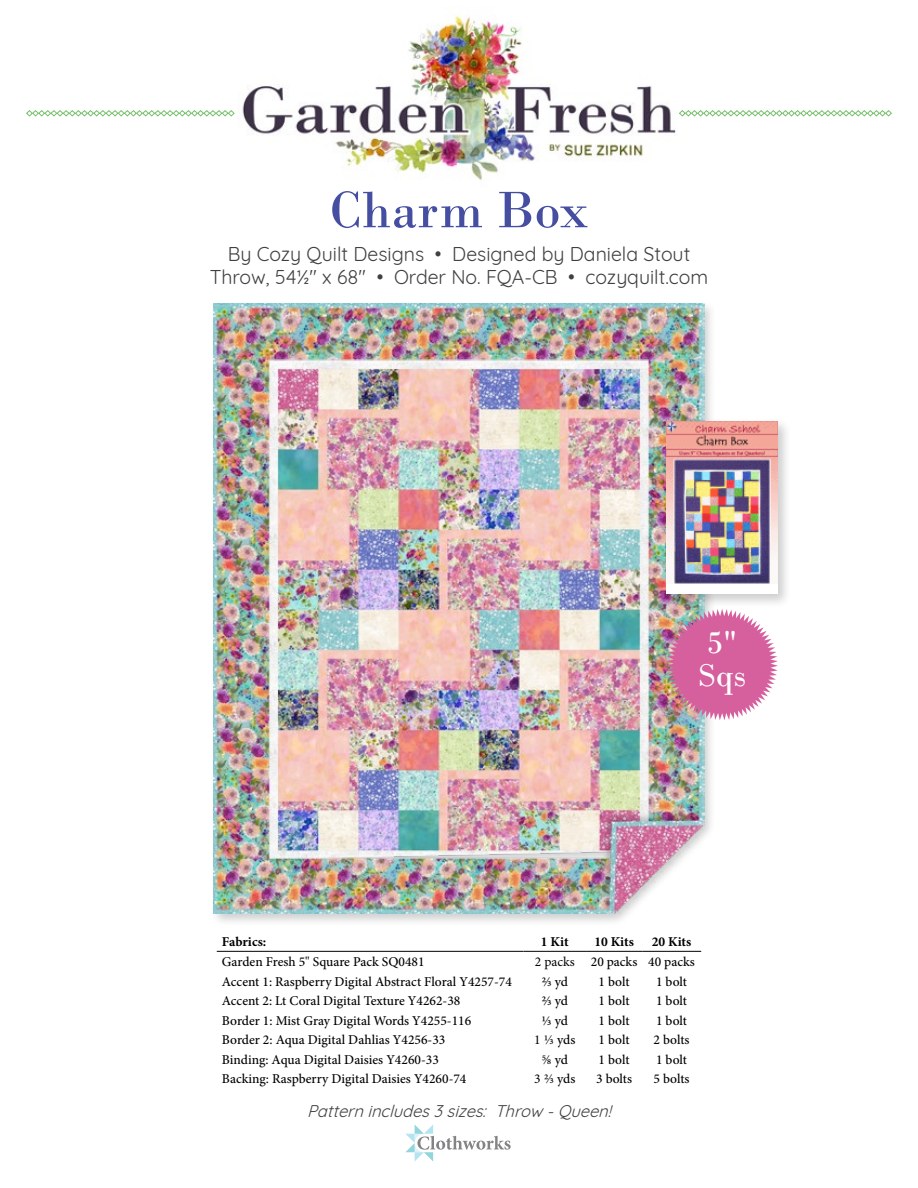
<style>
.page{position:relative;width:918px;height:1188px;background:#fff}
.page>*{position:absolute;margin:0;border:0;box-sizing:border-box;transform-origin:0 0}
.t1{font:54px "Bodoni";color:#454ea1}
.t2{font:33px/33px "Bodoni";color:#fff}
.t3{font:19.5px/22.5px "Quicksand";color:#404040;text-align:center}
.t4{font:italic 16.5px "Quicksand";color:#404040}
.t5{font:500 13.5px "Minion Pro";color:#000}
.t6{font:700 13.5px "Minion Pro";letter-spacing:-.005em;color:#000}
.s1{font-weight:400}
</style>
<div class="page">
<img style="left:242px;top:15px;width:434px;height:165px">
<svg style="left:26px;top:110px;width:209px;height:7px"></svg>
<svg style="left:679px;top:110px;width:213px;height:7px"></svg>
<svg style="left:405px;top:1124px;width:106px;height:37px"></svg>
<svg style="left:217px;top:950px;width:484px;height:1px"></svg>
<hr style="left:217px;top:951px;width:307px;height:1px;background:#000">
<hr style="left:524px;top:951px;width:62px;height:1px;background:#000">
<hr style="left:586px;top:951px;width:56px;height:1px;background:#000">
<hr style="left:642px;top:951px;width:59px;height:1px;background:#000">
<div style="left:210px;top:300px;width:507px;height:627px;background:#000;opacity:.2"></div>
<img style="left:214px;top:304px;width:490px;height:610px">
<img style="left:666px;top:609px;width:112px;height:111px">
<div style="left:662px;top:417px;width:130px;height:191px;background:#000;opacity:.2"></div>
<div style="left:666px;top:421px;width:112px;height:173px;background:#fff"></div>
<img style="left:666px;top:421px;width:112px;height:162px">
<h1 class="t1" style="left:329px;top:178px;width:261px">Charm Box</h1>
<h3 class="t3" style="left:210px;top:241px;width:500px">By Cozy Quilt Designs • Designed by Daniela Stout<br>Throw, 54½" x 68" • Order No. FQA-CB • cozyquilt.com</h3>
<h2 class="t2" style="left:698px;top:626px;width:50px">5"<br>Sqs</h2>
<p class="t6" style="left:222px;top:933px;width:46px">Fabrics:</p>
<p class="t6" style="left:541px;top:933px;width:29px">1 Kit</p>
<p class="t6" style="left:594px;top:933px;width:41px">10 Kits</p>
<p class="t6" style="left:652px;top:933px;width:41px">20 Kits</p>
<p class="t5" style="left:222px;top:953px;width:204px">Garden Fresh 5" Square Pack SQ0481</p>
<p class="t5" style="left:535px;top:953px;width:162px"><span class="s1">2 packs</span> 20 packs 40 packs</p>
<p class="t5" style="left:222px;top:972px;width:292px">Accent 1: Raspberry Digital Abstract Floral Y4257-74</p>
<p class="t5" style="left:541px;top:972px;width:28px">⅔ yd</p>
<p class="t5" style="left:599px;top:972px;width:32px">1 bolt</p>
<p class="t5" style="left:656px;top:972px;width:32px">1 bolt</p>
<p class="t5" style="left:222px;top:992px;width:240px">Accent 2: Lt Coral Digital Texture Y4262-38</p>
<p class="t5" style="left:541px;top:992px;width:28px">⅔ yd</p>
<p class="t5" style="left:599px;top:992px;width:32px">1 bolt</p>
<p class="t5" style="left:656px;top:992px;width:32px">1 bolt</p>
<p class="t5" style="left:222px;top:1011px;width:251px">Border 1: Mist Gray Digital Words Y4255-116</p>
<p class="t5" style="left:541px;top:1011px;width:28px">⅓ yd</p>
<p class="t5" style="left:599px;top:1011px;width:32px">1 bolt</p>
<p class="t5" style="left:656px;top:1011px;width:32px">1 bolt</p>
<p class="t5" style="left:222px;top:1031px;width:225px">Border 2: Aqua Digital Dahlias Y4256-33</p>
<p class="t5" style="left:534px;top:1031px;width:43px"><span class="s1">1 ⅓</span> yds</p>
<p class="t5" style="left:599px;top:1031px;width:32px">1 bolt</p>
<p class="t5" style="left:654px;top:1031px;width:37px">2 bolts</p>
<p class="t5" style="left:222px;top:1050px;width:218px">Binding: Aqua Digital Daisies Y4260-33</p>
<p class="t5" style="left:541px;top:1050px;width:28px"><span class="s1">⅝</span> yd</p>
<p class="t5" style="left:599px;top:1050px;width:32px">1 bolt</p>
<p class="t5" style="left:656px;top:1050px;width:32px">1 bolt</p>
<p class="t5" style="left:222px;top:1070px;width:246px">Backing: Raspberry Digital Daisies Y4260-74</p>
<p class="t5" style="left:534px;top:1070px;width:43px"><span class="s1">3 ⅔</span> yds</p>
<p class="t5" style="left:596px;top:1070px;width:37px">3 bolts</p>
<p class="t5" style="left:654px;top:1070px;width:37px">5 bolts</p>
<p class="t4" style="left:307px;top:1098px;width:311px">Patternincludes3sizes: Throw -Queen!</p>
</div>
